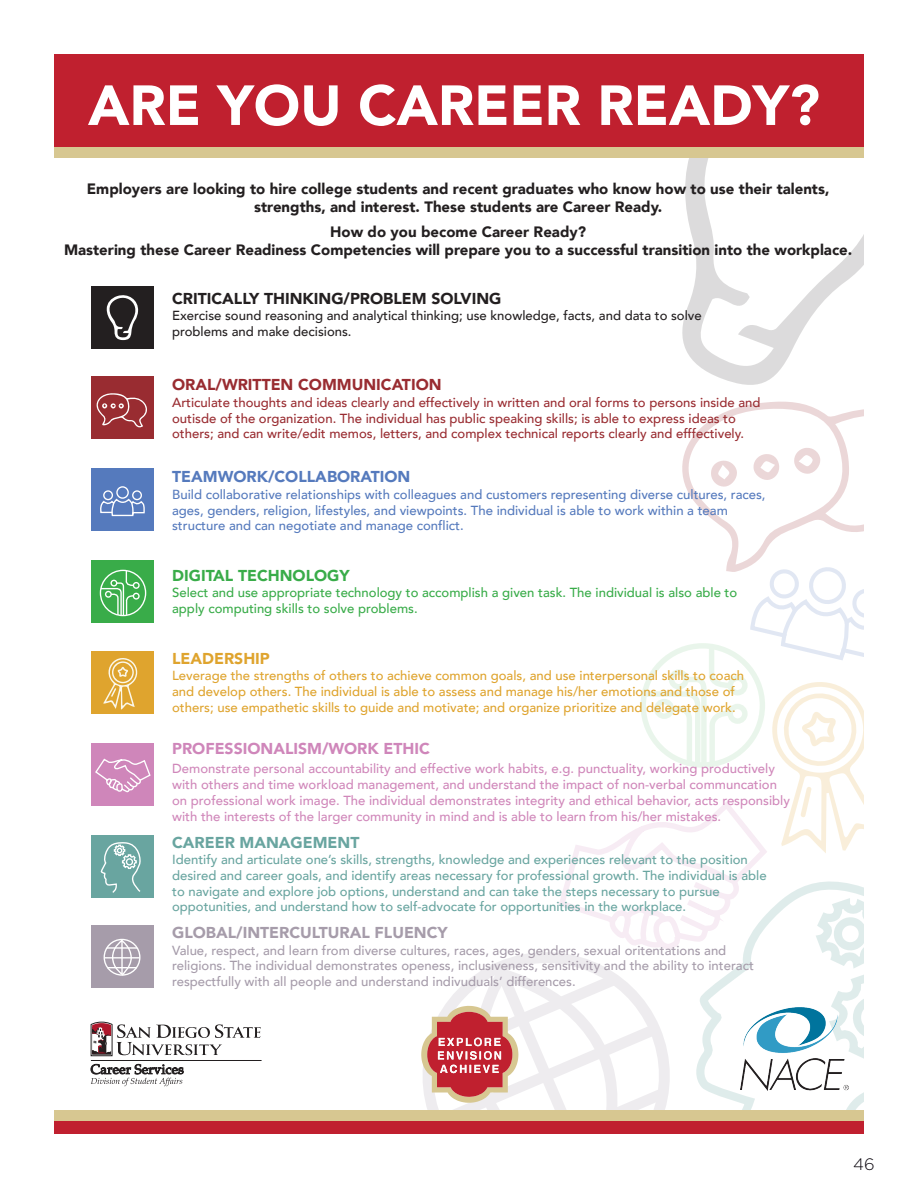
<style>
.page{position:relative;width:918px;height:1188px;background:#fff}
.page>*{position:absolute;margin:0;border:0;box-sizing:border-box;transform-origin:0 0}
.t1{font:900 55.95px "Avenir";color:#fff}
.t2{font:300 16.5px "Gotham";color:#0a050d}
.t3{font:900 15.75px "Avenir";color:#231f20}
.t4{font:900 15.75px "Avenir";color:#a69caa}
.t5{font:900 15.75px "Avenir";color:#cf86ba}
.t6{font:900 15.75px "Avenir";color:#992c31}
.t7{font:900 15.75px "Avenir";color:#557abd}
.t8{font:900 15.75px "Avenir";color:#39ac49}
.t9{font:900 15.75px "Avenir";color:#69a5a0}
.t10{font:900 15.75px "Avenir";color:#dfa42e}
.t11{font:900 15px/18px "Avenir";color:#231f20;text-align:center}
.t12{font:500 13.2px/15.8px "Avenir";color:#d087ba}
.t13{font:500 13.2px/15.8px "Avenir";color:#69a5a0}
.t14{font:500 13.2px/15.8px "Avenir";color:#992c31}
.t15{font:500 13.2px/15.8px "Avenir";color:#dfa42e}
.t16{font:500 13.2px/15.8px "Avenir";color:#a69caa}
.t17{font:500 13.2px/15.8px "Avenir";color:#557abd}
.t18{font:500 13.2px/15.8px "Avenir";color:#39ac49}
.t19{font:500 13.2px/15.8px "Avenir";color:#231f20}
</style>
<div class="page">
<svg style="left:682px;top:158px;width:182px;height:227px"></svg>
<div style="left:91px;top:926px;width:62px;height:62px;background:#a69caa"></div>
<div style="left:91px;top:835px;width:62px;height:62px;background:#69a5a0"></div>
<div style="left:91px;top:743px;width:62px;height:63px;background:#cf86ba"></div>
<div style="left:91px;top:651px;width:62px;height:63px;background:#dfa42e"></div>
<div style="left:91px;top:560px;width:62px;height:63px;background:#39ac49"></div>
<div style="left:91px;top:468px;width:62px;height:63px;background:#557abd"></div>
<div style="left:91px;top:376px;width:62px;height:63px;background:#992c31"></div>
<div style="left:91px;top:286px;width:62px;height:62px;background:#231f20"></div>
<svg style="left:107px;top:295px;width:32px;height:45px"></svg>
<svg style="left:101px;top:842px;width:40px;height:51px"></svg>
<svg style="left:96px;top:393px;width:51px;height:35px"></svg>
<div style="left:116px;top:486px;width:13px;height:13px;border:1px solid #fff;border-radius:50%"></div>
<div style="left:103px;top:490px;width:10px;height:10px;border:1px solid #fff;border-radius:50%"></div>
<div style="left:132px;top:490px;width:10px;height:10px;border:1px solid #fff;border-radius:50%"></div>
<svg style="left:100px;top:498px;width:45px;height:19px"></svg>
<div style="left:133px;top:582px;width:7px;height:7px;border:1px solid #fff;border-radius:50%"></div>
<div style="left:133px;top:593px;width:7px;height:7px;border:1px solid #fff;border-radius:50%"></div>
<svg style="left:100px;top:569px;width:35px;height:48px"></svg>
<svg style="left:103px;top:658px;width:35px;height:52px"></svg>
<svg style="left:95px;top:758px;width:56px;height:34px"></svg>
<div style="left:104px;top:939px;width:37px;height:37px;border:1px solid #fff;border-radius:50%"></div>
<hr style="left:107px;top:947px;width:30px;height:2px;background:#fff">
<hr style="left:104px;top:957px;width:36px;height:2px;background:#fff">
<hr style="left:107px;top:967px;width:30px;height:1px;background:#fff">
<svg style="left:111px;top:939px;width:22px;height:37px"></svg>
<hr style="left:91px;top:1060px;width:171px;height:1px;background:#231f20">
<svg style="left:91px;top:1064px;width:92px;height:22px"></svg>
<svg style="left:91px;top:1022px;width:170px;height:34px"></svg>
<svg style="left:421px;top:402px;width:443px;height:709px"></svg>
<img style="left:740px;top:1007px;width:109px;height:84px">
<div style="left:54px;top:54px;width:810px;height:94px;background:#c0202f"></div>
<div style="left:54px;top:147px;width:810px;height:11px;background:#d7c791"></div>
<div style="left:54px;top:1120px;width:810px;height:14px;background:#c0202f"></div>
<div style="left:54px;top:1111px;width:810px;height:10px;background:#d7c791"></div>
<p class="t1" style="left:88px;top:58px;width:733px">ARE YOU CAREER READY?</p>
<p class="t11" style="left:87px;top:180px;width:744px">Employers are looking to hire college students and recent graduates who know how to use their talents, strengths, and interest. These students are Career Ready.</p>
<p class="t11" style="left:64px;top:222px;width:790px">How do you become Career Ready?<br>Mastering these Career Readiness Competencies will prepare you to a successful transition into the workplace.</p>
<p class="t3" style="left:172px;top:285px;width:331px">CRITICALLY THINKING/PROBLEM SOLVING</p>
<p class="t19" style="left:172px;top:307px;width:531px">Exercise sound reasoning and analytical thinking; use knowledge, facts, and data to solve problems and make decisions.</p>
<p class="t6" style="left:172px;top:371px;width:271px">ORAL/WRITTEN COMMUNICATION</p>
<p class="t14" style="left:172px;top:394px;width:590px">Articulate thoughts and ideas clearly and effectively in written and oral forms to persons inside and outisde of the organization. The individual has public speaking skills; is able to express ideas to others; and can write/edit memos, letters, and complex technical reports clearly and efffectively.</p>
<p class="t7" style="left:172px;top:463px;width:240px">TEAMWORK/COLLABORATION</p>
<p class="t17" style="left:172px;top:486px;width:595px">Build collaborative relationships with colleagues and customers representing diverse cultures, races, ages, genders, religion, lifestyles, and viewpoints. The individual is able to work within a team structure and can negotiate and manage conflict.</p>
<p class="t8" style="left:172px;top:562px;width:179px">DIGITAL TECHNOLOGY</p>
<p class="t18" style="left:172px;top:584px;width:567px">Select and use appropriate technology to accomplish a given task. The individual is also able to apply computing skills to solve problems.</p>
<p class="t10" style="left:172px;top:645px;width:99px">LEADERSHIP</p>
<p class="t15" style="left:172px;top:667px;width:574px">Leverage the strengths of others to achieve common goals, and use interpersonal skills to coach and develop others. The individual is able to assess and manage his/her emotions and those of others; use empathetic skills to guide and motivate; and organize prioritize and delegate work.</p>
<p class="t5" style="left:172px;top:735px;width:259px">PROFESSIONALISM/WORK ETHIC</p>
<p class="t12" style="left:172px;top:760px;width:619px">Demonstrate personal accountability and effective work habits, e.g. punctuality, working productively with others and time workload management, and understand the impact of non-verbal communcation on professional work image. The individual demonstrates integrity and ethical behavior, acts responsibly with the interests of the larger community in mind and is able to learn from his/her mistakes.</p>
<p class="t9" style="left:172px;top:829px;width:189px">CAREER MANAGEMENT</p>
<p class="t13" style="left:172px;top:851px;width:596px">Identify and articulate one’s skills, strengths, knowledge and experiences relevant to the position desired and career goals, and identify areas necessary for professional growth. The individual is able to navigate and explore job options, understand and can take the steps necessary to pursue oppotunities, and understand how to self-advocate for opportunities in the workplace.</p>
<p class="t4" style="left:172px;top:919px;width:277px">GLOBAL/INTERCULTURAL FLUENCY</p>
<p class="t16" style="left:172px;top:941px;width:583px">Value, respect, and learn from diverse cultures, races, ages, genders, sexual oritentations and religions. The individual demonstrates openess, inclusiveness, sensitivity and the ability to interact respectfully with all people and understand indivuduals’ differences.</p>
<p class="t2" style="left:853px;top:1155px;width:23px">46</p>
</div>
